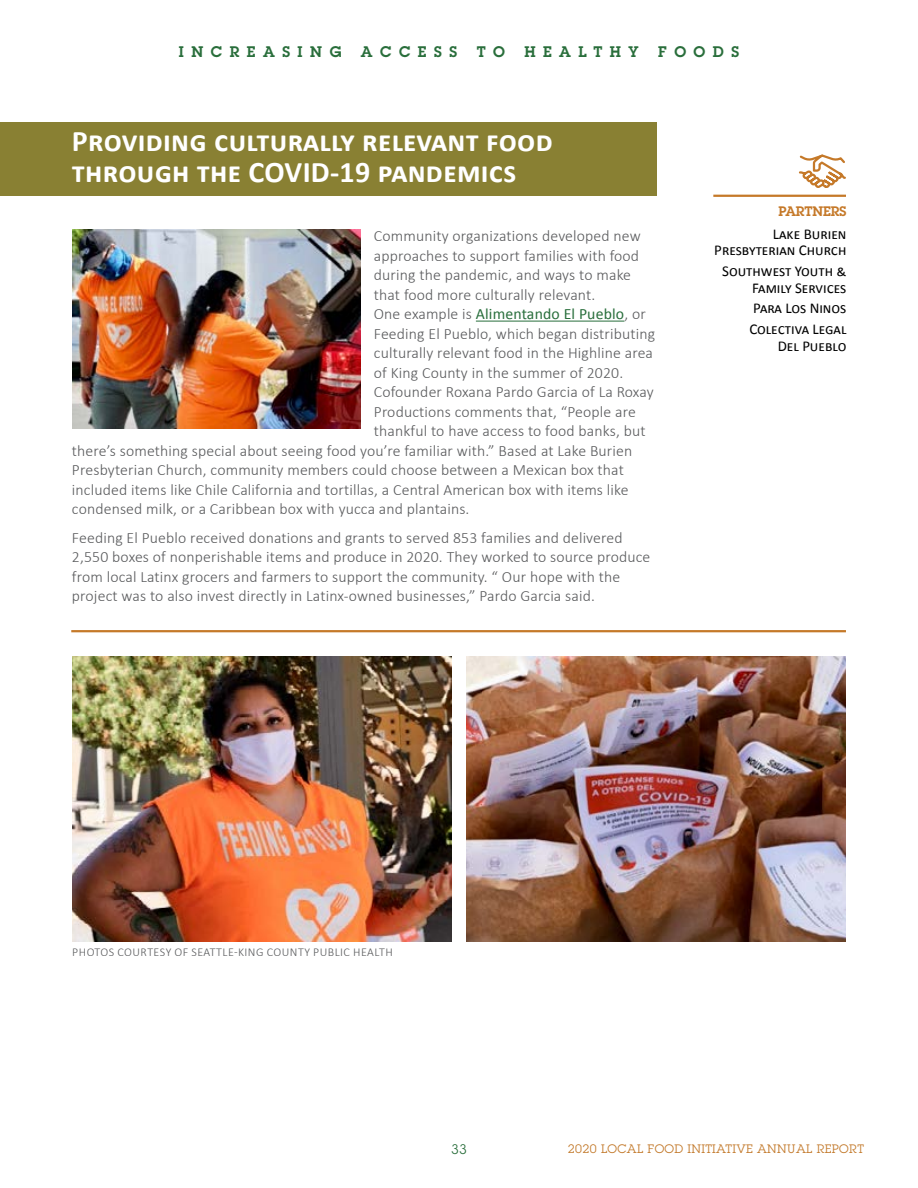
<style>
.page{position:relative;width:918px;height:1188px;background:#fff}
.page>*{position:absolute;margin:0;border:0;box-sizing:border-box;transform-origin:0 0}
.t1{font:700 30px/31.5px "Calibri";letter-spacing:.01em;color:#fff}
.t2{font:300 15.75px/19.5px "Calibri";letter-spacing:.01em;color:#58595b}
.t3{font:15.75px "Calibri";letter-spacing:.01em;color:#286e3b}
.t4{font:15px/16.5px "Calibri";color:#000;text-align:right}
.t5{font:600 15px "Lubalin Graph Std";letter-spacing:.5em;color:#296e3b}
.t6{font:600 13.5px "Lubalin Graph Std";letter-spacing:-.01em;color:#c57929}
.t7{font:13.5px "Lubalin Graph Std";color:#296e3b}
.t8{font:300 12px "Calibri";letter-spacing:.04em;color:#58595b}
.t9{font:12px "Lubalin Graph Std";letter-spacing:.03em;color:#c27829}
.s1{font-weight:300;color:#58595b}
</style>
<div class="page">
<hr style="left:713px;top:195px;width:133px;height:2px;background:#c57929">
<svg style="left:798px;top:154px;width:48px;height:34px"></svg>
<div style="left:0;top:122px;width:656px;height:74px;background:#898033"></div>
<hr style="left:476px;top:321px;width:148px;height:1px;background:#286e3b">
<img style="left:72px;top:230px;width:288px;height:198px">
<img style="left:467px;top:657px;width:379px;height:285px">
<hr style="left:71px;top:630px;width:775px;height:2px;background:#c57929">
<img style="left:72px;top:657px;width:379px;height:285px">
<p class="t5" style="left:179px;top:42px;width:164px">INCREASING</p>
<p class="t5" style="left:361px;top:42px;width:98px">ACCESS</p>
<p class="t5" style="left:477px;top:42px;width:30px">T O</p>
<p class="t5" style="left:524px;top:42px;width:116px">HEALTHY</p>
<p class="t5" style="left:658px;top:42px;width:82px">FOODS</p>
<h1 class="t1" style="left:72px;top:125px;width:482px">Providing culturally relevant food through the COVID-19 pandemics</h1>
<p class="t2" style="left:374px;top:226px;width:268px">Community organizations developed new</p>
<p class="t2" style="left:374px;top:245px;width:267px">approaches to support families with food</p>
<p class="t2" style="left:374px;top:265px;width:259px">during the pandemic, and ways to make</p>
<p class="t2" style="left:374px;top:284px;width:223px">that food more culturally relevant.</p>
<p class="t3" style="left:374px;top:304px;width:274px"><span class="s1">One example is</span> Alimentando El Pueblo<span class="s1">, or</span></p>
<p class="t2" style="left:374px;top:323px;width:283px">Feeding El Pueblo, which began distributing</p>
<p class="t2" style="left:374px;top:343px;width:281px">culturally relevant food in the Highline area</p>
<p class="t2" style="left:374px;top:362px;width:251px">of King County in the summer of 2020.</p>
<p class="t2" style="left:374px;top:382px;width:281px">Cofounder Roxana Pardo Garcia of La Roxay</p>
<p class="t2" style="left:374px;top:401px;width:263px">Productions comments that, “People are</p>
<p class="t2" style="left:374px;top:421px;width:273px">thankful to have access to food banks, but</p>
<p class="t2" style="left:72px;top:440px;width:562px">there’s something special about seeing food you’re familiar with.” Based at Lake Burien</p>
<p class="t2" style="left:72px;top:460px;width:553px">Presbyterian Church, community members could choose between a Mexican box that</p>
<p class="t2" style="left:72px;top:479px;width:558px">included items like Chile California and tortillas, a Central American box with items like</p>
<p class="t2" style="left:72px;top:499px;width:399px">condensed milk, or a Caribbean box with yucca and plantains.</p>
<p class="t2" style="left:72px;top:527px;width:580px">Feeding El Pueblo received donations and grants to served 853 families and delivered 2,550 boxes of nonperishable items and produce in 2020. They worked to source produce from local Latinx grocers and farmers to support the community. “ Our hope with the project was to also invest directly in Latinx-owned businesses,” Pardo Garcia said.</p>
<p class="t6" style="left:779px;top:202px;width:69px">PARTNERS</p>
<p class="t4" style="left:714px;top:226px;width:134px">Lake Burien<br>Presbyterian Church</p>
<p class="t4" style="left:722px;top:263px;width:126px">Southwest Youth &amp;<br>Family Services</p>
<p class="t4" style="left:749px;top:298px;width:99px;line-height:20.9px;text-align:left">Para Los Ninos<br>Colectiva Legal</p>
<p class="t4" style="left:778px;top:338px;width:70px">Del Pueblo</p>
<p class="t8" style="left:72px;top:944px;width:322px">PHOTOS COURTESY OF SEATTLE-KING COUNTY PUBLIC HEALTH</p>
<p class="t7" style="left:451px;top:1141px;width:17px">33</p>
<p class="t9" style="left:568px;top:1141px;width:298px">2020 LOCAL FOOD INITIATIVE ANNUAL REPORT</p>
</div>
